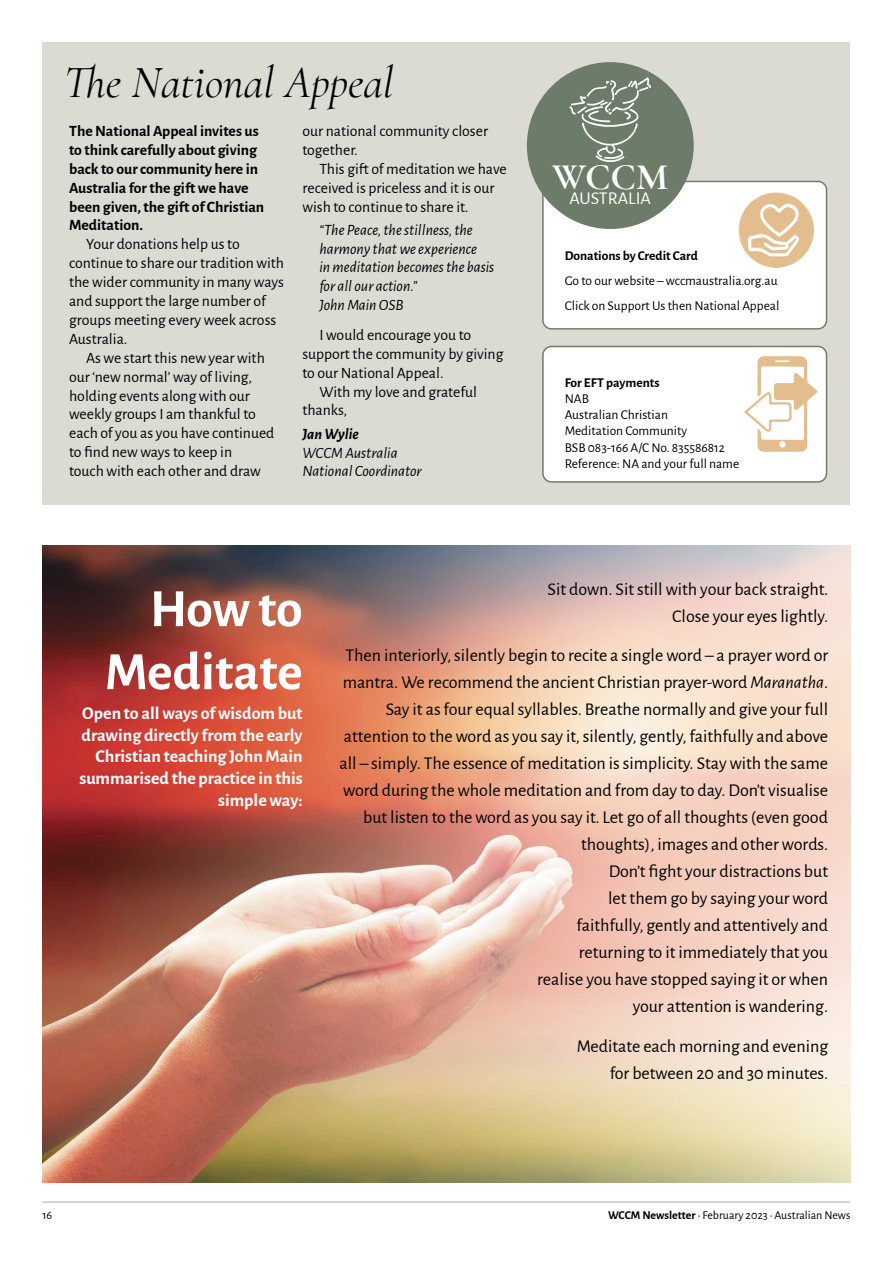
<style>
.page{position:relative;width:893px;height:1263px;background:#fff}
.page>*{position:absolute;margin:0;border:0;box-sizing:border-box;transform-origin:0 0}
.t1{font:700 54px/63px "Alegreya Sans";letter-spacing:-.005em;color:#fff;text-align:right}
.t2{font:italic 45px "Cormorant Garamond";color:#000}
.t3{font:700 37.5px "Cormorant Garamond";color:#fff}
.t4{font:18px/27px "Alegreya Sans";color:#000;text-align:right}
.t5{font:700 18px/21.6px "Alegreya Sans";color:#fff;text-align:right}
.t6{font:18px "Alegreya Sans";color:#fff}
.t7{font:15.75px/18.9px "Alegreya Sans";color:#000}
.t8{font:700 15.75px/18.9px "Alegreya Sans";color:#000}
.t9{font:italic 15.75px/18.9px "Alegreya Sans";color:#000}
.t10{font:italic 700 15.75px "Alegreya Sans";color:#000}
.t11{font:13.5px/16.2px "Alegreya Sans";color:#000}
.t12{font:700 13.5px "Alegreya Sans";color:#000}
.t13{font:12px "Alegreya Sans";color:#000}
.s1{font-style:italic}
.s2{font-weight:700}
</style>
<div class="page">
<hr style="left:43px;top:1202px;width:807px;height:1px;background:#a9afb0">
<img style="left:43px;top:545px;width:807px;height:637px">
<div style="left:43px;top:43px;width:807px;height:462px;background:#dbdbd4"></div>
<div style="left:543px;top:181px;width:283px;height:148px;background:#fff;border-radius:9px"></div>
<div style="left:542px;top:181px;width:285px;height:149px;border:2px solid #6f7d68;border-radius:9px"></div>
<div style="left:543px;top:346px;width:283px;height:136px;background:#fff;border-radius:9px"></div>
<div style="left:542px;top:346px;width:285px;height:137px;border:2px solid #6f7d68;border-radius:9px"></div>
<div style="left:527px;top:62px;width:167px;height:167px;background:#6c7c69;border-radius:50%"></div>
<svg style="left:569px;top:77px;width:82px;height:85px"></svg>
<svg style="left:744px;top:356px;width:73px;height:96px"></svg>
<svg style="left:739px;top:193px;width:75px;height:75px"></svg>
<h2 class="t2" style="left:64px;top:56px;width:331px">The National Appeal</h2>
<p class="t8" style="left:69px;top:120px;width:197px">The National Appeal invites us to think carefully about giving back to our community here in<br>Australia for the gift we have been given, the gift of Christian<br>Meditation.</p>
<p class="t7" style="left:69px;top:234px;width:217px;text-indent:17px">Your donations help us to continue to share our tradition with the wider community in many ways and support the large number of groups meeting every week across<br>Australia.</p>
<p class="t7" style="left:69px;top:347px;width:207px;text-indent:17px">As we start this new year with our ‘new normal’ way of living, holding events along with our weekly groups I am thankful to each of you as you have continued to find new ways to keep in<br>touch with each other and draw</p>
<p class="t7" style="left:302px;top:121px;width:187px">our national community closer together.</p>
<p class="t7" style="left:302px;top:158px;width:206px;text-indent:17px">This gift of meditation we have received is priceless and it is our wish to continue to share it.</p>
<p class="t9" style="left:319px;top:219px;width:176px">“The Peace, the stillness, the harmony that we experience<br>in meditation becomes the basis for all our action.”<br>John Main OSB</p>
<p class="t7" style="left:319px;top:324px;width:153px">I would encourage you to</p>
<p class="t7" style="left:302px;top:343px;width:203px">support the community by giving</p>
<p class="t7" style="left:302px;top:362px;width:143px">to our National Appeal.</p>
<p class="t7" style="left:319px;top:381px;width:159px">With my love and grateful</p>
<p class="t7" style="left:302px;top:400px;width:46px">thanks,</p>
<p class="t10" style="left:302px;top:422px;width:58px">Jan Wylie</p>
<p class="t9" style="left:302px;top:442px;width:121px">WCCM Australia<br>National Coordinator</p>
<h3 class="t3" style="left:552px;top:154px;width:118px">WCCM</h3>
<p class="t6" style="left:569px;top:186px;width:83px">AUSTRALIA</p>
<p class="t12" style="left:565px;top:246px;width:135px">Donations by Credit Card</p>
<p class="t11" style="left:565px;top:268px;width:216px;line-height:24.8px">Go to our website – wccmaustralia.org.au<br>Click on Support Us then National Appeal</p>
<p class="t12" style="left:565px;top:372px;width:96px">For EFT payments</p>
<p class="t11" style="left:565px;top:390px;width:176px">NAB<br>Australian Christian<br>Meditation Community<br>BSB 083-166 A/C No. 835586812<br>Reference: NA and your full name</p>
<h1 class="t1" style="left:105px;top:573px;width:199px">How to<br>Meditate</h1>
<p class="t5" style="left:79px;top:701px;width:225px">Open to all ways of wisdom but drawing directly from the early<br>Christian teaching John Main summarised the practice in this simple way:</p>
<p class="t4" style="left:547px;top:574px;width:282px">Sit down. Sit still with your back straight.<br>Close your eyes lightly.</p>
<p class="t4" style="left:340px;top:641px;width:490px">Then interiorly, silently begin to recite a single word – a prayer word or mantra. We recommend the ancient Christian prayer-word <span class="s1">Maranatha</span>.<br>Say it as four equal syllables. Breathe normally and give your full attention to the word as you say it, silently, gently, faithfully and above all – simply. The essence of meditation is simplicity. Stay with the same word during the whole meditation and from day to day. Don’t visualise but listen to the word as you say it. Let go of all thoughts (even good thoughts), images and other words.<br>Don’t fight your distractions but<br>let them go by saying your word<br>faithfully, gently and attentively and<br>returning to it immediately that you<br>realise you have stopped saying it or when<br>your attention is wandering.</p>
<p class="t4" style="left:577px;top:1032px;width:253px">Meditate each morning and evening for between 20 and 30 minutes.</p>
<p class="t13" style="left:43px;top:1207px;width:11px">16</p>
<p class="t13" style="left:608px;top:1207px;width:244px"><span class="s2">WCCM Newsletter</span> • February 2023 • Australian News</p>
</div>
